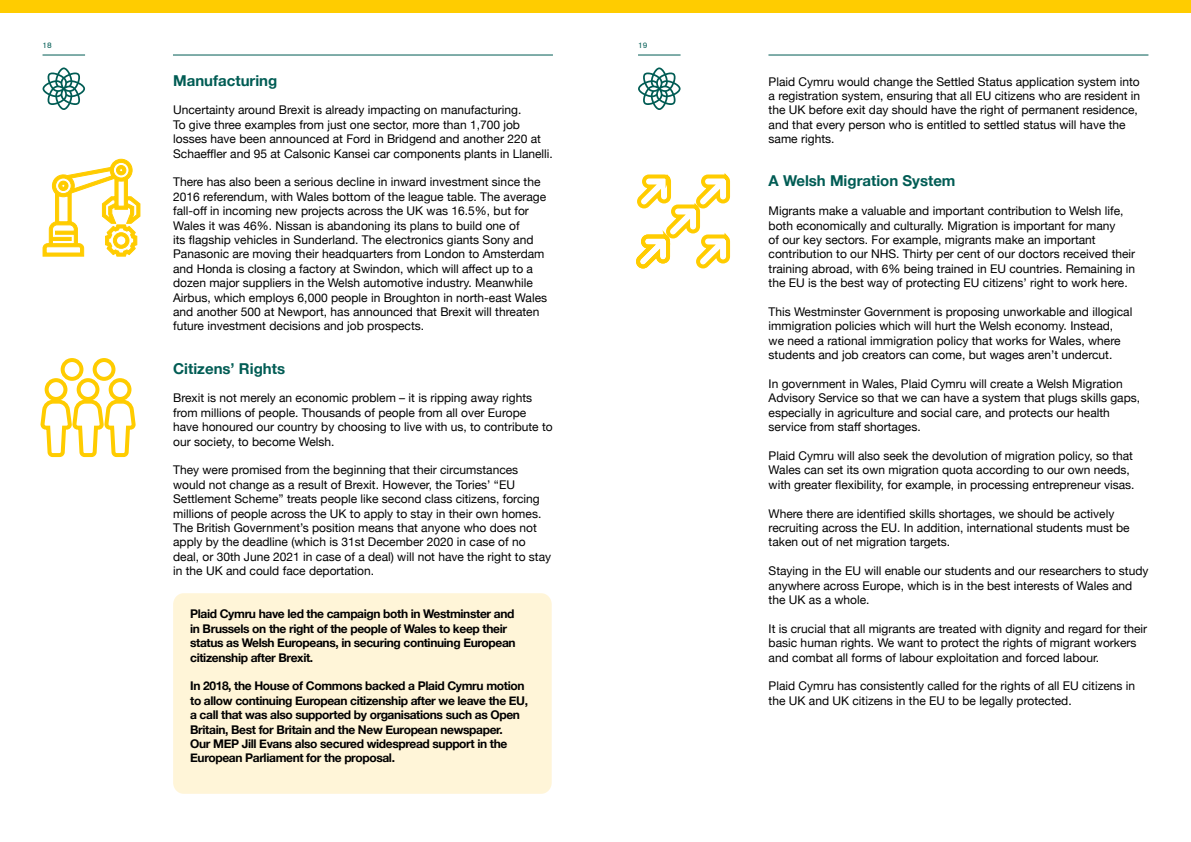
<style>
.page{position:relative;width:1191px;height:842px;background:#fff}
.page>*{position:absolute;margin:0;border:0;box-sizing:border-box;transform-origin:0 0}
.t1{font:700 15px "Helvetica Neue";color:#005c54}
.t2{font:12px/14.4px "Helvetica Neue";color:#000}
.t3{font:700 12px/14.4px "Helvetica Neue";letter-spacing:-.03em;color:#000}
.t4{font:8px "Akzidenz Grotesk BE";color:#005c54}
</style>
<div class="page">
<hr style="left:43px;top:55px;width:42px;height:1px;background:#005c54">
<hr style="left:173px;top:55px;width:380px;height:1px;background:#005c54">
<hr style="left:638px;top:55px;width:42px;height:1px;background:#005c54">
<hr style="left:768px;top:55px;width:380px;height:1px;background:#005c54">
<div style="left:0;top:0;width:1191px;height:13px;background:#fc0"></div>
<svg style="left:43px;top:67px;width:42px;height:43px"></svg>
<svg style="left:638px;top:67px;width:42px;height:43px"></svg>
<div style="left:173px;top:593px;width:379px;height:201px;background:#fff5d8;border-radius:11px"></div>
<svg style="left:42px;top:158px;width:99px;height:99px"></svg>
<div style="left:61px;top:358px;width:22px;height:23px;border:4px solid #fc0;border-radius:50%"></div>
<div style="left:93px;top:358px;width:22px;height:23px;border:4px solid #fc0;border-radius:50%"></div>
<div style="left:45px;top:378px;width:22px;height:23px;border:4px solid #fc0;border-radius:50%"></div>
<div style="left:77px;top:378px;width:22px;height:23px;border:4px solid #fc0;border-radius:50%"></div>
<svg style="left:40px;top:398px;width:96px;height:60px"></svg>
<div style="left:109px;top:378px;width:22px;height:23px;border:4px solid #fc0;border-radius:50%"></div>
<svg style="left:636px;top:173px;width:95px;height:96px"></svg>
<p class="t4" style="left:43px;top:40px;width:11px">18</p>
<p class="t4" style="left:638px;top:40px;width:11px">19</p>
<p class="t1" style="left:173px;top:68px;width:106px">Manufacturing</p>
<p class="t2" style="left:173px;top:104px;width:381px">Uncertainty around Brexit is already impacting on manufacturing.<br>To give three examples from just one sector, more than 1,700 job losses have been announced at Ford in Bridgend and another 220 at Schaeffler and 95 at Calsonic Kansei car components plants in Llanelli.</p>
<p class="t2" style="left:173px;top:176px;width:375px">There has also been a serious decline in inward investment since the 2016 referendum, with Wales bottom of the league table. The average fall-off in incoming new projects across the UK was 16.5%, but for Wales it was 46%. Nissan is abandoning its plans to build one of<br>its flagship vehicles in Sunderland. The electronics giants Sony and Panasonic are moving their headquarters from London to Amsterdam and Honda is closing a factory at Swindon, which will affect up to a dozen major suppliers in the Welsh automotive industry. Meanwhile Airbus, which employs 6,000 people in Broughton in north-east Wales and another 500 at Newport, has announced that Brexit will threaten future investment decisions and job prospects.</p>
<p class="t1" style="left:173px;top:356px;width:113px">Citizens’ Rights</p>
<p class="t2" style="left:173px;top:392px;width:381px">Brexit is not merely an economic problem – it is ripping away rights from millions of people. Thousands of people from all over Europe have honoured our country by choosing to live with us, to contribute to our society, to become Welsh.</p>
<p class="t2" style="left:173px;top:464px;width:379px">They were promised from the beginning that their circumstances would not change as a result of Brexit. However, the Tories’ “EU Settlement Scheme” treats people like second class citizens, forcing millions of people across the UK to apply to stay in their own homes.<br>The British Government’s position means that anyone who does not apply by the deadline (which is 31st December 2020 in case of no deal, or 30th June 2021 in case of a deal) will not have the right to stay in the UK and could face deportation.</p>
<p class="t3" style="left:190px;top:607px;width:327px">Plaid Cymru have led the campaign both in Westminster and in Brussels on the right of the people of Wales to keep their status as Welsh Europeans, in securing continuing European citizenship after Brexit.</p>
<p class="t3" style="left:190px;top:679px;width:339px">In 2018, the House of Commons backed a Plaid Cymru motion to allow continuing European citizenship after we leave the EU, a call that was also supported by organisations such as Open Britain, Best for Britain and the New European newspaper.<br>Our MEP Jill Evans also secured widespread support in the European Parliament for the proposal.</p>
<p class="t2" style="left:768px;top:75px;width:373px">Plaid Cymru would change the Settled Status application system into a registration system, ensuring that all EU citizens who are resident in the UK before exit day should have the right of permanent residence, and that every person who is entitled to settled status will have the same rights.</p>
<p class="t1" style="left:768px;top:169px;width:188px">A Welsh Migration System</p>
<p class="t2" style="left:768px;top:204px;width:368px">Migrants make a valuable and important contribution to Welsh life, both economically and culturally. Migration is important for many<br>of our key sectors. For example, migrants make an important contribution to our NHS. Thirty per cent of our doctors received their training abroad, with 6% being trained in EU countries. Remaining in the EU is the best way of protecting EU citizens’ right to work here.</p>
<p class="t2" style="left:768px;top:305px;width:365px">This Westminster Government is proposing unworkable and illogical immigration policies which will hurt the Welsh economy. Instead,<br>we need a rational immigration policy that works for Wales, where students and job creators can come, but wages aren’t undercut.</p>
<p class="t2" style="left:768px;top:377px;width:373px">In government in Wales, Plaid Cymru will create a Welsh Migration Advisory Service so that we can have a system that plugs skills gaps, especially in agriculture and social care, and protects our health service from staff shortages.</p>
<p class="t2" style="left:768px;top:449px;width:367px">Plaid Cymru will also seek the devolution of migration policy, so that<br>Wales can set its own migration quota according to our own needs, with greater flexibility, for example, in processing entrepreneur visas.</p>
<p class="t2" style="left:768px;top:507px;width:362px">Where there are identified skills shortages, we should be actively recruiting across the EU. In addition, international students must be taken out of net migration targets.</p>
<p class="t2" style="left:768px;top:564px;width:381px">Staying in the EU will enable our students and our researchers to study anywhere across Europe, which is in the best interests of Wales and the UK as a whole.</p>
<p class="t2" style="left:768px;top:622px;width:380px">It is crucial that all migrants are treated with dignity and regard for their basic human rights. We want to protect the rights of migrant workers and combat all forms of labour exploitation and forced labour.</p>
<p class="t2" style="left:768px;top:680px;width:368px">Plaid Cymru has consistently called for the rights of all EU citizens in the UK and UK citizens in the EU to be legally protected.</p>
</div>
